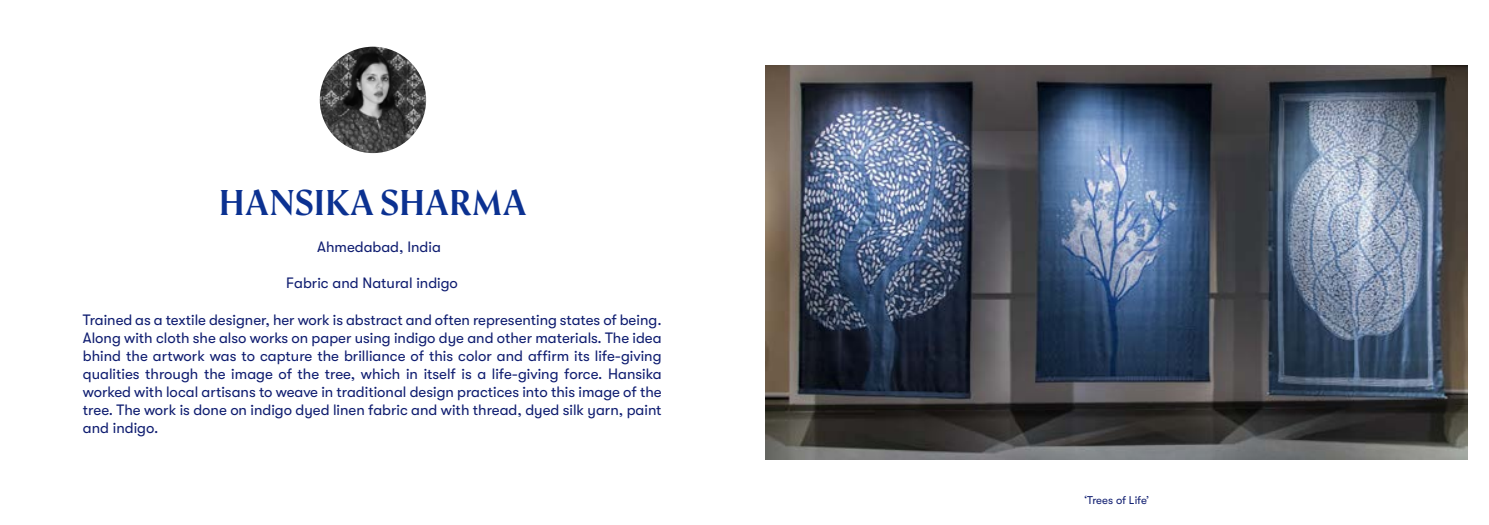
<style>
.page{position:relative;width:1489px;height:525px;background:#fff}
.page>*{position:absolute;margin:0;border:0;box-sizing:border-box;transform-origin:0 0}
.t1{font:700 37.5px "Arida";letter-spacing:.015em;color:#0b3191}
.t2{font:15px/18px "GT Walsheim";color:#0e1c70;text-align:justify}
.t3{font:11.25px "GT Walsheim";letter-spacing:-.005em;color:#0e1c70}
</style>
<div class="page">
<img style="left:320px;top:47px;width:106px;height:106px;border-radius:53px">
<img style="left:765px;top:65px;width:702px;height:394px">
<h1 class="t1" style="left:218px;top:179px;width:309px">HANSIKA SHARMA</h1>
<p class="t2" style="left:317px;top:238px;width:125px">Ahmedabad, India</p>
<p class="t2" style="left:286px;top:274px;width:173px">Fabric and Natural indigo</p>
<p class="t2" style="left:83px;top:311px;width:580px">Trained as a textile designer, her work is abstract and often representing states of being.<br>Along with cloth she also works on paper using indigo dye and other materials. The idea bhind the artwork was to capture the brilliance of this color and affirm its life-giving qualities through the image of the tree, which in itself is a life-giving force. Hansika worked with local artisans to weave in traditional design practices into this image of the tree. The work is done on indigo dyed linen fabric and with thread, dyed silk yarn, paint and indigo.</p>
<p class="t3" style="left:1084px;top:493px;width:67px">‘Trees of Life’</p>
</div>
